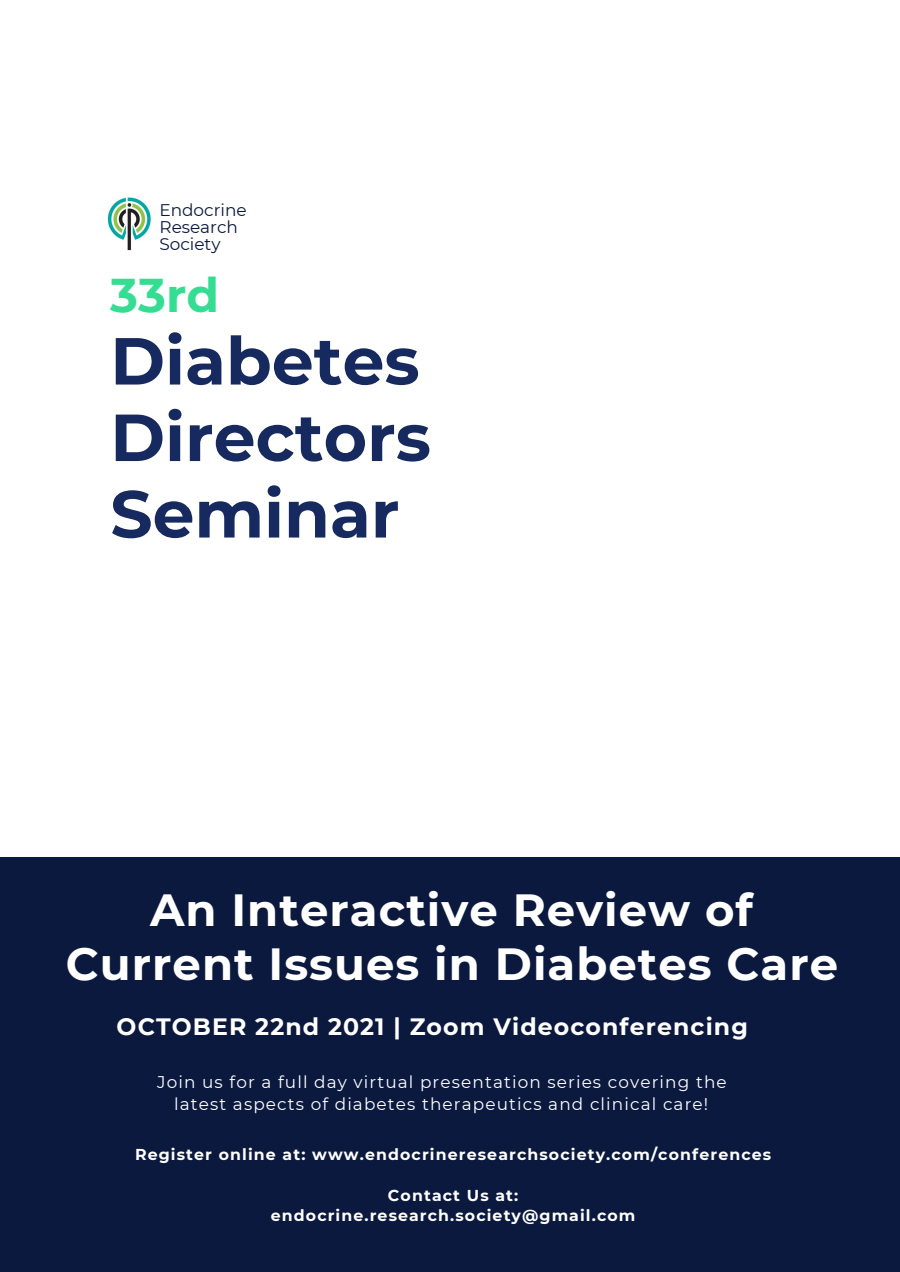
<style>
.page{position:relative;width:900px;height:1272px;background:#fff}
.page>*{position:absolute;margin:0;border:0;box-sizing:border-box;transform-origin:0 0}
.t1{font:700 66.4px/76.5px "Montserrat";color:#172a5f}
.t2{font:700 47.25px "Montserrat";color:#35dd93}
.t3{font:700 45px/54px "Montserrat";letter-spacing:.025em;color:#fff;text-align:center}
.t4{font:700 23.6px "Montserrat";letter-spacing:.045em;color:#fff}
.t5{font:16.9px/21.4px "Montserrat";letter-spacing:.065em;color:#fff;text-align:center}
.t6{font:16.9px/16.9px "Montserrat";color:#0b193f}
.t7{font:700 15.75px "Montserrat";letter-spacing:.07em;color:#fff}
</style>
<div class="page">
<div style="left:0;top:857px;width:900px;height:415px;background:#0b193f"></div>
<img style="left:107px;top:197px;width:44px;height:54px">
<p class="t6" style="left:159px;top:202px;width:89px">Endocrine<br>Research<br>Society</p>
<p class="t2" style="left:110px;top:266px;width:111px">33rd</p>
<p class="t1" style="left:110px;top:322px;width:322px">Diabetes<br>Directors<br>Seminar</p>
<p class="t3" style="left:66px;top:883px;width:774px">An Interactive Review of<br>Current Issues in Diabetes Care</p>
<p class="t4" style="left:117px;top:1012px;width:633px">OCTOBER 22nd 2021 | Zoom Videoconferencing</p>
<p class="t5" style="left:157px;top:1071px;width:571px">Join us for a full day virtual presentation series covering the latest aspects of diabetes therapeutics and clinical care!</p>
<p class="t7" style="left:135px;top:1145px;width:638px">Register online at: www.endocrineresearchsociety.com/conferences</p>
<p class="t7" style="left:388px;top:1185px;width:132px">Contact Us at:</p>
<p class="t7" style="left:271px;top:1206px;width:366px">endocrine.research.society@gmail.com</p>
</div>
